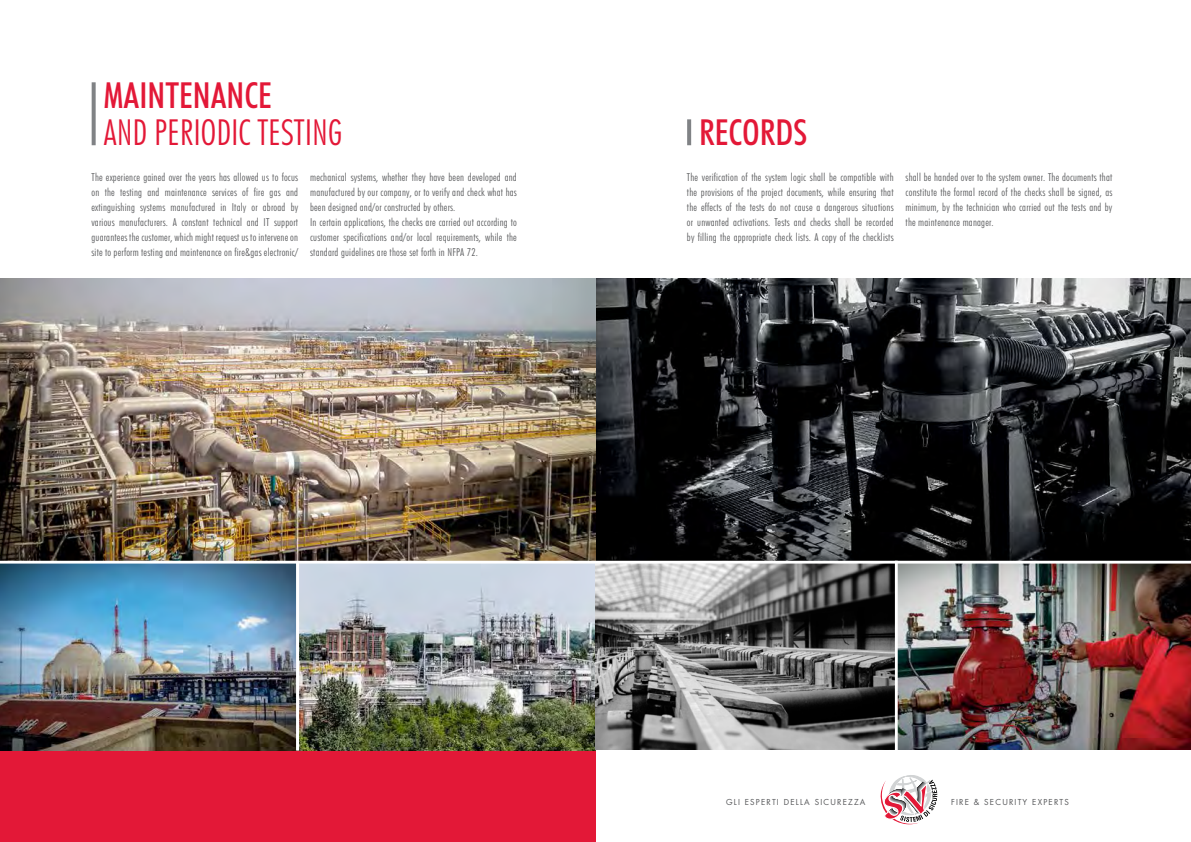
<style>
.page{position:relative;width:1191px;height:842px;background:#fff}
.page>*{position:absolute;margin:0;border:0;box-sizing:border-box;transform-origin:0 0}
.t1{font:500 condensed 36px "Futura BT";color:#e31837}
.t2{font:300 condensed 36px "Futura BT";color:#e31837}
.t3{font:300 condensed 11px/15px "Futura BT";letter-spacing:.02em;color:#58595b;text-align:justify}
.t4{font:8px "Futura";letter-spacing:.15em;color:#58595b}
</style>
<div class="page">
<div style="left:0;top:527px;width:595px;height:315px;background:#e31837"></div>
<img style="left:0;top:279px;width:1191px;height:282px">
<svg style="left:880px;top:775px;width:57px;height:50px"></svg>
<img style="left:0;top:564px;width:1191px;height:186px">
<hr style="left:296px;top:563px;width:3px;height:187px;background:#fff">
<hr style="left:0;top:561px;width:1191px;height:3px;background:#fff">
<hr style="left:895px;top:561px;width:2px;height:199px;background:#fff">
<svg style="left:687px;top:119px;width:4px;height:26px"></svg>
<svg style="left:92px;top:82px;width:4px;height:63px"></svg>
<h1 class="t1" style="left:103px;top:74px;width:170px">MAINTENANCE</h1>
<h1 class="t2" style="left:103px;top:111px;width:240px">AND PERIODIC TESTING</h1>
<h1 class="t1" style="left:699px;top:111px;width:16px">RECORDS</h1>
<p class="t3" style="left:91px;top:170px;width:208px">The experience gained over the years has allowed us to focus on the testing and maintenance services of fire gas and extinguishing systems manufactured in Italy or abroad by various manufacturers. A constant technical and IT support guarantees the customer, which might request us to intervene on site to perform testing and maintenance on fire&amp;gas electronic/</p>
<p class="t3" style="left:310px;top:170px;width:208px;text-align:left">mechanical systems, whether they have been developed and manufactured by our company, or to verify and check what has been designed and/or constructed by others.<br>In certain applications, the checks are carried out according to customer specifications and/or local requirements, while the standard guidelines are those set forth in NFPA 72.</p>
<p class="t3" style="left:687px;top:170px;width:208px">The verification of the system logic shall be compatible with the provisions of the project documents, while ensuring that the effects of the tests do not cause a dangerous situations or unwanted activations. Tests and checks shall be recorded by filling the appropriate check lists. A copy of the checklists</p>
<p class="t3" style="left:905px;top:170px;width:208px">shall be handed over to the system owner. The documents that constitute the formal record of the checks shall be signed, as minimum, by the technician who carried out the tests and by the maintenance manager.</p>
<p class="t4" style="left:726px;top:797px;width:141px">GLI ESPERTI DELLA SICUREZZA</p>
<p class="t4" style="left:951px;top:797px;width:119px">FIRE &amp; SECURITY EXPERTS</p>
</div>
